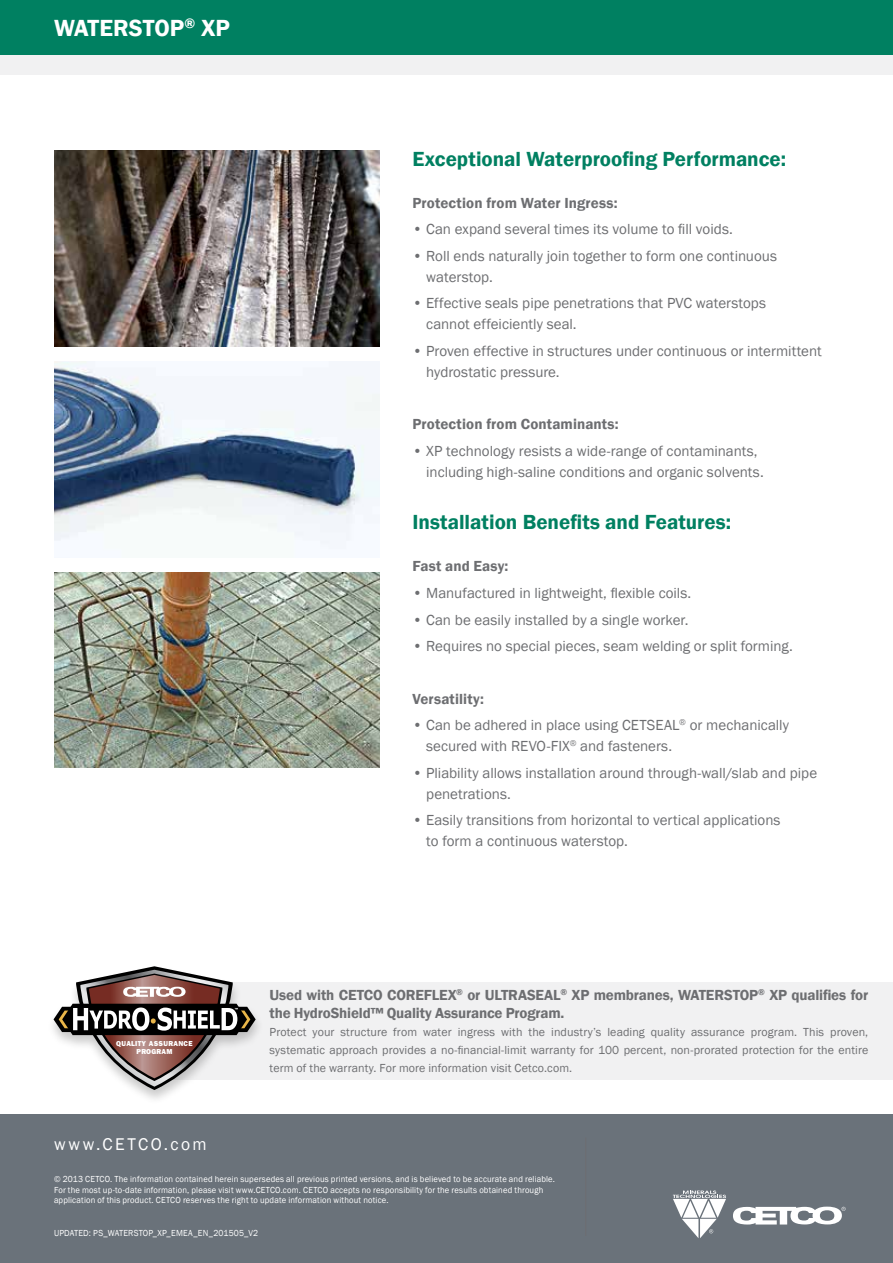
<style>
.page{position:relative;width:893px;height:1263px;background:#fff}
.page>*{position:absolute;margin:0;border:0;box-sizing:border-box;transform-origin:0 0}
.t1{font:600 24px "Franklin Gothic";color:#fff}
.t2{font:600 21px "Franklin Gothic";color:#008061}
.t3{font:17.4px "Franklin Gothic";letter-spacing:.145em;color:#fff}
.t4{font:15px/21px "Franklin Gothic";color:#6d6e71}
.t5{font:600 15px/18px "Franklin Gothic";letter-spacing:-.005em;color:#6d6e71}
.t6{font:12px/18px "Franklin Gothic";letter-spacing:.01em;color:#6d6e71;text-align:justify}
.t7{font:9px/10.8px "Franklin Gothic";letter-spacing:.02em;color:#fff;scale:.95 1}
.t8{font:7.2px/7.5px "ITC Franklin Gothic Std Hvy";letter-spacing:.04em;color:#fff;text-align:center}
</style>
<div class="page">
<div style="left:0;top:0;width:893px;height:55px;background:#008061"></div>
<div style="left:0;top:55px;width:893px;height:19px;background:#f1f1f2"></div>
<div style="left:0;top:1114px;width:893px;height:149px;background:#6a727a"></div>
<hr style="left:585px;top:1137px;width:1px;height:99px;background:#6d6e71">
<svg style="left:733px;top:1206px;width:113px;height:18px"></svg>
<svg style="left:673px;top:1190px;width:53px;height:48px"></svg>
<img style="left:54px;top:572px;width:326px;height:196px">
<img style="left:54px;top:361px;width:326px;height:188px">
<img style="left:54px;top:151px;width:326px;height:196px">
<div style="left:148px;top:982px;width:745px;height:98px;background:#f1f1f2"></div>
<div style="left:47px;top:964px;width:218px;height:141px;background:#000;opacity:.21"></div>
<svg style="left:54px;top:966px;width:202px;height:124px"></svg>
<h1 class="t1" style="left:54px;top:13px;width:178px">WATERSTOP<sup>®</sup> XP</h1>
<h2 class="t2" style="left:412px;top:146px;width:375px">Exceptional Waterproofing Performance:</h2>
<p class="t5" style="left:412px;top:194px;width:207px">Protection from Water Ingress:</p>
<p class="t4" style="left:412px;top:219px;width:322px">• Can expand several times its volume to fill voids.</p>
<p class="t4" style="left:426px;top:245px;width:352px;text-indent:-14px">• Roll ends naturally join together to form one continuous waterstop.</p>
<p class="t4" style="left:426px;top:293px;width:341px;text-indent:-14px">• Effective seals pipe penetrations that PVC waterstops cannot effeiciently seal.</p>
<p class="t4" style="left:426px;top:340px;width:397px;text-indent:-14px">• Proven effective in structures under continuous or intermittent hydrostatic pressure.</p>
<p class="t5" style="left:412px;top:415px;width:208px">Protection from Contaminants:</p>
<p class="t4" style="left:426px;top:441px;width:339px;text-indent:-14px">• XP technology resists a wide-range of contaminants, including high-saline conditions and organic solvents.</p>
<h2 class="t2" style="left:412px;top:509px;width:320px">Installation Benefits and Features:</h2>
<p class="t5" style="left:412px;top:558px;width:97px">Fast and Easy:</p>
<p class="t4" style="left:412px;top:583px;width:280px">• Manufactured in lightweight, flexible coils.</p>
<p class="t4" style="left:412px;top:609px;width:278px">• Can be easily installed by a single worker.</p>
<p class="t4" style="left:412px;top:636px;width:382px">• Requires no special pieces, seam welding or split forming.</p>
<p class="t5" style="left:412px;top:690px;width:73px">Versatility:</p>
<p class="t4" style="left:426px;top:715px;width:364px;text-indent:-14px">• Can be adhered in place using CETSEAL<sup>®</sup> or mechanically secured with REVO-FIX<sup>®</sup> and fasteners.</p>
<p class="t4" style="left:426px;top:763px;width:392px;text-indent:-14px">• Pliability allows installation around through-wall/slab and pipe penetrations.</p>
<p class="t4" style="left:426px;top:810px;width:356px;text-indent:-14px">• Easily transitions from horizontal to vertical applications to form a continuous waterstop.</p>
<p class="t8" style="left:116px;top:1040px;width:78px">QUALITY ASSURANCE<br>PROGRAM</p>
<p class="t5" style="left:270px;top:986px;width:600px">Used with CETCO COREFLEX<sup>®</sup> or ULTRASEAL<sup>®</sup> XP membranes, WATERSTOP<sup>®</sup> XP qualifies for the HydroShield™ Quality Assurance Program.</p>
<p class="t6" style="left:270px;top:1024px;width:600px">Protect your structure from water ingress with the industry’s leading quality assurance program. This proven, systematic approach provides a no-financial-limit warranty for 100 percent, non-prorated protection for the entire term of the warranty. For more information visit Cetco.com.</p>
<p class="t3" style="left:54px;top:1133px;width:154px">www.CETCO.com</p>
<p class="t7" style="left:54px;top:1173px;width:529px">© 2013 CETCO. The information contained herein supersedes all previous printed versions, and is believed to be accurate and reliable.<br>For the most up-to-date information, please visit www.CETCO.com. CETCO accepts no responsibility for the results obtained through application of this product. CETCO reserves the right to update information without notice.</p>
<p class="t7" style="left:54px;top:1228px;width:216px">UPDATED: PS_WATERSTOP_XP_EMEA_EN_201505_V2</p>
</div>
